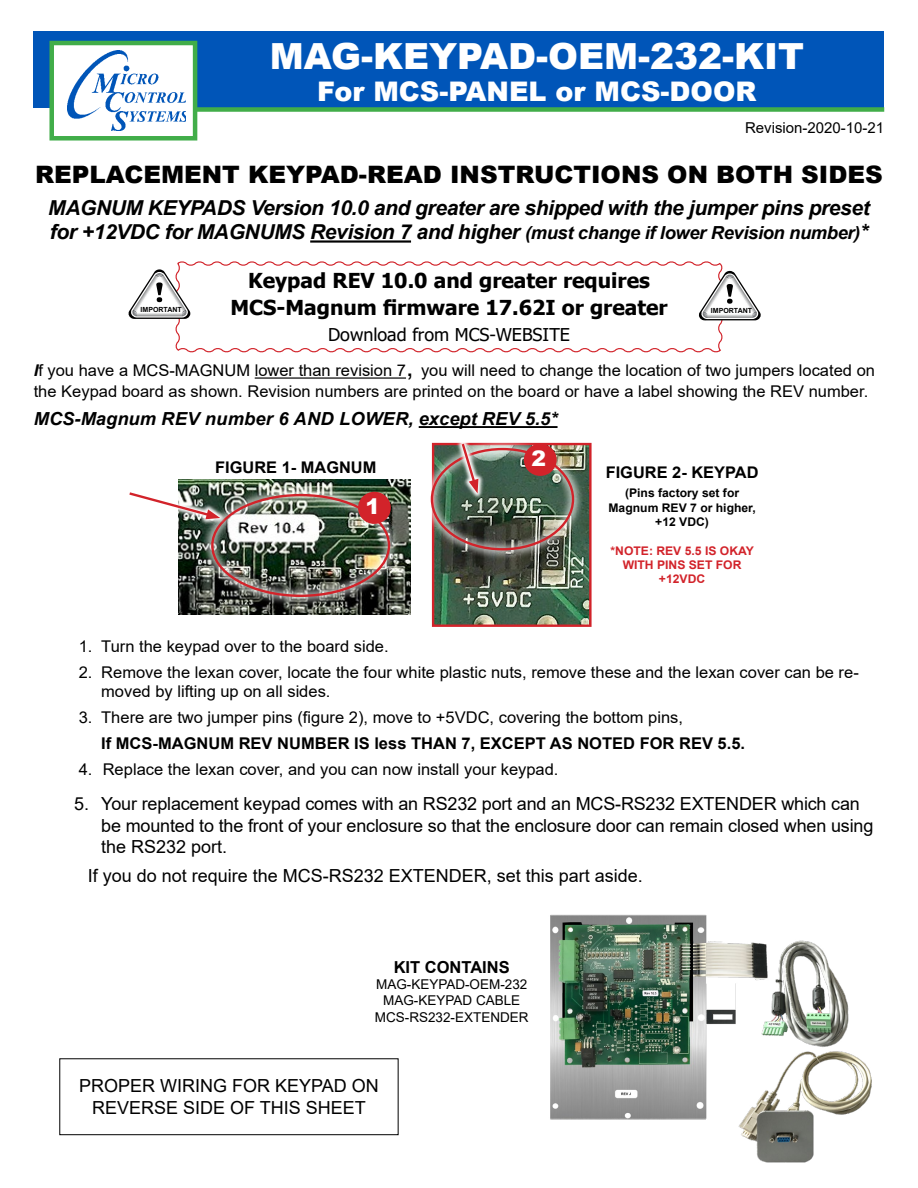
<style>
.page{position:relative;width:918px;height:1188px;background:#fff}
.page>*{position:absolute;margin:0;border:0;box-sizing:border-box;transform-origin:0 0}
.t1{font:900 36px "Arial";color:#fff}
.t2{font:900 27px "Arial";color:#fff}
.t3{font:900 24px "Arial";color:#000}
.t4{font:900 21.45px "Arial";color:#fff}
.t5{font:italic 700 20.55px/24.8px "Arial";letter-spacing:-.02em;color:#000}
.t6{font:700 20.55px/26.4px "Tahoma";color:#000;text-align:center}
.t7{font:18px/21.6px "Arial";letter-spacing:-.01em;color:#000;text-align:center}
.t8{font:italic 700 18px "Arial";color:#000}
.t9{font:17.7px "Tahoma";color:#000}
.t10{font:700 16.5px "Arial";color:#000}
.t11{font:16.2px/20.5px "Arial";color:#000}
.t12{font:700 16.2px "Arial";color:#000}
.t13{font:700 16.05px "Arial";color:#000}
.t14{font:15px "Arial";color:#000}
.t15{font:13.5px/16.2px "Arial";color:#000;text-align:center}
.t16{font:700 11.85px/14.2px "Arial";color:#000;text-align:center}
.t17{font:700 11.85px/14.2px "Arial";color:#d2232a;text-align:center}
.t18{font:700 7.05px "Arial Narrow";color:#000;scale:1.21 1}
.s1{font-size:18px}
.s2{font-weight:700;font-style:italic}
.s3{font-size:26.4px}
</style>
<div class="page">
<img style="left:773px;top:940px;width:76px;height:105px">
<img style="left:738px;top:1045px;width:134px;height:118px">
<div style="left:59px;top:1058px;width:340px;height:77px;border:1px solid #000"></div>
<div style="left:34px;top:32px;width:850px;height:76px;background:#0055b8"></div>
<div style="left:54px;top:107px;width:830px;height:5px;background:#41ad49"></div>
<div style="left:49px;top:41px;width:148px;height:100px;background:#fff;border:4px solid #41ad49"></div>
<img style="left:68px;top:51px;width:118px;height:80px">
<hr style="left:310px;top:240px;width:101px;height:3px;background:#000">
<hr style="left:255px;top:377px;width:151px;height:2px;background:#000">
<hr style="left:419px;top:426px;width:139px;height:2px;background:#000">
<svg style="left:175px;top:261px;width:549px;height:92px"></svg>
<svg style="left:129px;top:269px;width:61px;height:50px"></svg>
<svg style="left:699px;top:271px;width:62px;height:49px"></svg>
<img style="left:435px;top:446px;width:154px;height:178px">
<div style="left:432px;top:443px;width:160px;height:184px;border:2px solid #d2232a"></div>
<img style="left:430px;top:442px;width:154px;height:118px">
<div style="left:431px;top:448px;width:143px;height:102px;border:2px solid #d2232a;border-radius:50%"></div>
<svg style="left:456px;top:442px;width:29px;height:57px"></svg>
<svg style="left:460px;top:442px;width:18px;height:51px"></svg>
<div style="left:524px;top:444px;width:33px;height:32px;background:#d2232a;border-radius:50%"></div>
<img style="left:178px;top:479px;width:232px;height:135px">
<img style="left:202px;top:484px;width:198px;height:122px">
<svg style="left:178px;top:486px;width:48px;height:39px"></svg>
<svg style="left:129px;top:491px;width:91px;height:28px"></svg>
<div style="left:358px;top:492px;width:33px;height:32px;background:#d2232a;border-radius:50%"></div>
<img style="left:550px;top:914px;width:223px;height:208px">
<h1 class="t1" style="left:270px;top:30px;width:536px">MAG-KEYPAD-OEM-232-KIT</h1>
<h2 class="t2" style="left:317px;top:72px;width:441px">For MCS-PANEL or MCS-DOOR</h2>
<p class="t14" style="left:745px;top:117px;width:141px">Revision-2020-10-21</p>
<h3 class="t3" style="left:35px;top:157px;width:849px">REPLACEMENT KEYPAD-READ INSTRUCTIONS ON BOTH SIDES</h3>
<p class="t5" style="left:48px;top:196px;width:823px">MAGNUM KEYPADS Version 10.0 and greater are shipped with the jumper pins preset for +12VDC for MAGNUMS Revision 7 and higher <span class="s1">(must change if lower Revision number)</span>*</p>
<p class="t6" style="left:230px;top:268px;width:439px">Keypad REV 10.0 and greater requires<br>MCS-Magnum firmware 17.62I or greater</p>
<p class="t9" style="left:328px;top:323px;width:243px">Download from MCS-WEBSITE</p>
<p class="t18" style="left:141px;top:304px;width:36px">IMPORTANT</p>
<p class="t18" style="left:711px;top:305px;width:36px">IMPORTANT</p>
<p class="t11" style="left:34px;top:360px;width:843px"><span class="s2">I</span>f you have a MCS-MAGNUM lower than revision 7<span class="s3">,</span> you will need to change the location of two jumpers located on the Keypad board as shown. Revision numbers are printed on the board or have a label showing the REV number.</p>
<p class="t8" style="left:34px;top:407px;width:525px">MCS-Magnum REV number 6 AND LOWER, except REV 5.5*</p>
<p class="t13" style="left:215px;top:456px;width:163px">FIGURE 1- MAGNUM</p>
<h3 class="t4" style="left:365px;top:491px;width:16px">1</h3>
<h3 class="t4" style="left:531px;top:443px;width:16px">2</h3>
<p class="t13" style="left:606px;top:461px;width:154px">FIGURE 2- KEYPAD</p>
<p class="t16" style="left:609px;top:486px;width:149px">(Pins factory set for<br>Magnum REV 7 or higher, +12 VDC)</p>
<p class="t17" style="left:611px;top:543px;width:145px">*NOTE: REV 5.5 IS OKAY<br>WITH PINS SET FOR +12VDC</p>
<p class="t11" style="left:79px;top:636px;width:311px">1. Turn the keypad over to the board side.</p>
<p class="t11" style="left:101px;top:662px;width:759px;line-height:19.4px;text-indent:-22px">2. Remove the lexan cover, locate the four white plastic nuts, remove these and the lexan cover can be re&shy;moved by lifting up on all sides.</p>
<p class="t11" style="left:79px;top:707px;width:606px">3. There are two jumper pins (figure 2), move to +5VDC, covering the bottom pins,</p>
<p class="t12" style="left:101px;top:732px;width:645px">If MCS-MAGNUM REV NUMBER IS less THAN 7, EXCEPT AS NOTED FOR REV 5.5.</p>
<p class="t11" style="left:79px;top:759px;width:481px">4. Replace the lexan cover, and you can now install your keypad.</p>
<p class="t7" style="left:101px;top:793px;width:774px;text-align:left;text-indent:-27px">5. Your replacement keypad comes with an RS232 port and an MCS-RS232 EXTENDER which can be mounted to the front of your enclosure so that the enclosure door can remain closed when using the RS232 port.</p>
<p class="t7" style="left:88px;top:864px;width:557px">If you do not require the MCS-RS232 EXTENDER, set this part aside.</p>
<p class="t10" style="left:394px;top:956px;width:118px">KIT CONTAINS</p>
<p class="t15" style="left:375px;top:976px;width:155px">MAG-KEYPAD-OEM-232<br>MAG-KEYPAD CABLE<br>MCS-RS232-EXTENDER</p>
<p class="t7" style="left:79px;top:1075px;width:301px">PROPER WIRING FOR KEYPAD ON<br>REVERSE SIDE OF THIS SHEET</p>
</div>
